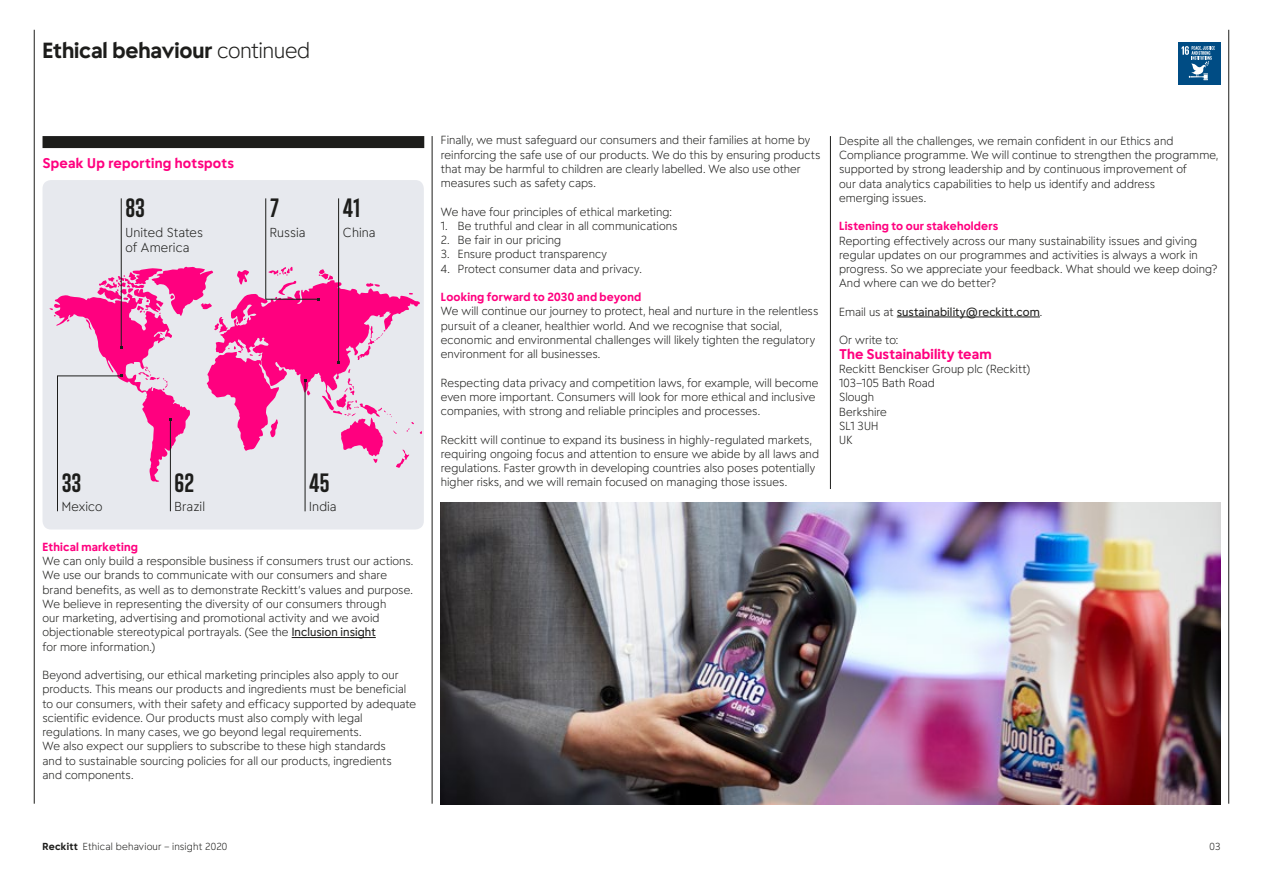
<style>
.page{position:relative;width:1263px;height:893px;background:#fff}
.page>*{position:absolute;margin:0;border:0;box-sizing:border-box;transform-origin:0 0}
.HighlightsFigure{font:27px "Energy Display";color:#1d1d1b}
.t1{font:700 21px "Energy";letter-spacing:-.01em;color:#1d1d1b}
.PullOutHeader1{font:700 13.5px "Energy";letter-spacing:.015em;color:#ff007f}
.AddressRecipient{font:700 13.5px "Energy";letter-spacing:.01em;color:#ff007f}
.HighlightsNumberText{font:300 12.45px/15.5px "Energy";letter-spacing:.005em;color:#1d1d1b}
.BodyText{font:300 11.25px/14.2px "Energy";color:#1d1d1b}
.BodyTextIndentLevel1{font:300 11.25px "Energy";color:#1d1d1b}
.SubheadLevel1{font:700 11.25px "Energy";letter-spacing:.015em;color:#ff007f}
.BodyText-2{font:11.25px "Energy";letter-spacing:.005em;color:#1d1d1b}
.t2{font:300 9.75px "Energy";letter-spacing:.015em;color:#1d1d1b}
.s1{font-weight:300}
.s2{font-weight:400}
.s3{font-weight:700}
</style>
<div class="page">
<div style="left:43px;top:180px;width:381px;height:349px;background:#e7e9ee;border-radius:9px"></div>
<div style="left:1178px;top:43px;width:42px;height:42px;background:#004c84"></div>
<svg style="left:1181px;top:46px;width:34px;height:34px"></svg>
<hr style="left:34px;top:30px;width:1px;height:774px;background:#1d1d1b">
<hr style="left:1228px;top:30px;width:1px;height:774px;background:#1d1d1b">
<hr style="left:830px;top:136px;width:1px;height:353px;background:#1d1d1b">
<hr style="left:432px;top:136px;width:1px;height:668px;background:#1d1d1b">
<img style="left:441px;top:502px;width:779px;height:302px">
<hr style="left:897px;top:317px;width:143px;height:1px;background:#1d1d1b">
<hr style="left:292px;top:637px;width:84px;height:1px;background:#1d1d1b">
<div style="left:43px;top:136px;width:381px;height:12px;background:#1d1d1b"></div>
<svg style="left:49px;top:198px;width:373px;height:314px"></svg>
<h2 class="t1" style="left:43px;top:36px;width:269px">Ethical behaviour <span class="s1">continued</span></h2>
<h3 class="PullOutHeader1" style="left:43px;top:154px;width:193px">Speak Up reporting hotspots</h3>
<p class="HighlightsFigure" style="left:125px;top:189px;width:21px">83</p>
<p class="HighlightsNumberText" style="left:125px;top:224px;width:79px">United States of America</p>
<p class="HighlightsFigure" style="left:270px;top:189px;width:11px">7</p>
<p class="HighlightsNumberText" style="left:270px;top:224px;width:37px">Russia</p>
<p class="HighlightsFigure" style="left:343px;top:189px;width:18px">41</p>
<p class="HighlightsNumberText" style="left:343px;top:224px;width:34px">China</p>
<p class="HighlightsFigure" style="left:62px;top:464px;width:21px">33</p>
<p class="HighlightsNumberText" style="left:62px;top:499px;width:42px">Mexico</p>
<p class="HighlightsFigure" style="left:175px;top:464px;width:21px">62</p>
<p class="HighlightsNumberText" style="left:175px;top:499px;width:32px">Brazil</p>
<p class="HighlightsFigure" style="left:309px;top:464px;width:22px">45</p>
<p class="HighlightsNumberText" style="left:309px;top:499px;width:29px">India</p>
<h3 class="SubheadLevel1" style="left:43px;top:539px;width:97px">Ethical marketing</h3>
<p class="BodyText" style="left:43px;top:554px;width:372px">We can only build a responsible business if consumers trust our actions.<br>We use our brands to communicate with our consumers and share brand benefits, as well as to demonstrate Reckitt’s values and purpose.<br>We believe in representing the diversity of our consumers through<br>our marketing, advertising and promotional activity and we avoid objectionable stereotypical portrayals. (See the <span class="s2">Inclusion insight<br></span>for more information.)</p>
<p class="BodyText" style="left:43px;top:668px;width:375px">Beyond advertising, our ethical marketing principles also apply to our products. This means our products and ingredients must be beneficial to our consumers, with their safety and efficacy supported by adequate scientific evidence. Our products must also comply with legal regulations. In many cases, we go beyond legal requirements.<br>We also expect our suppliers to subscribe to these high standards<br>and to sustainable sourcing policies for all our products, ingredients<br>and components.</p>
<p class="BodyText" style="left:441px;top:133px;width:381px">Finally, we must safeguard our consumers and their families at home by reinforcing the safe use of our products. We do this by ensuring products that may be harmful to children are clearly labelled. We also use other measures such as safety caps.</p>
<p class="BodyText" style="left:441px;top:204px;width:233px">We have four principles of ethical marketing:</p>
<p class="BodyTextIndentLevel1" style="left:441px;top:219px;width:238px">1. Be truthful and clear in all communications</p>
<p class="BodyTextIndentLevel1" style="left:441px;top:233px;width:122px">2. Be fair in our pricing</p>
<p class="BodyTextIndentLevel1" style="left:441px;top:247px;width:168px">3. Ensure product transparency</p>
<p class="BodyTextIndentLevel1" style="left:441px;top:261px;width:203px">4. Protect consumer data and privacy.</p>
<h3 class="SubheadLevel1" style="left:441px;top:290px;width:202px">Looking forward to 2030 and beyond</h3>
<p class="BodyText" style="left:441px;top:304px;width:379px">We will continue our journey to protect, heal and nurture in the relentless pursuit of a cleaner, healthier world. And we recognise that social, economic and environmental challenges will likely tighten the regulatory environment for all businesses.</p>
<p class="BodyText" style="left:441px;top:375px;width:379px">Respecting data privacy and competition laws, for example, will become even more important. Consumers will look for more ethical and inclusive companies, with strong and reliable principles and processes.</p>
<p class="BodyText" style="left:441px;top:432px;width:380px">Reckitt will continue to expand its business in highly-regulated markets, requiring ongoing focus and attention to ensure we abide by all laws and regulations. Faster growth in developing countries also poses potentially higher risks, and we will remain focused on managing those issues.</p>
<p class="BodyText" style="left:839px;top:133px;width:381px">Despite all the challenges, we remain confident in our Ethics and Compliance programme. We will continue to strengthen the programme, supported by strong leadership and by continuous improvement of<br>our data analytics capabilities to help us identify and address<br>emerging issues.</p>
<h3 class="SubheadLevel1" style="left:839px;top:219px;width:161px">Listening to our stakeholders</h3>
<p class="BodyText" style="left:839px;top:233px;width:380px">Reporting effectively across our many sustainability issues and giving regular updates on our programmes and activities is always a work in progress. So we appreciate your feedback. What should we keep doing?<br>And where can we do better?</p>
<p class="BodyText-2" style="left:839px;top:304px;width:205px"><span class="s1">Email us at</span> sustainability@reckitt.com<span class="s1">.</span></p>
<p class="BodyText" style="left:839px;top:333px;width:61px">Or write to:</p>
<p class="AddressRecipient" style="left:839px;top:345px;width:154px">The Sustainability team</p>
<p class="BodyText" style="left:839px;top:361px;width:193px">Reckitt Benckiser Group plc (Reckitt)</p>
<p class="BodyText" style="left:839px;top:376px;width:97px">103–105 Bath Road</p>
<p class="BodyText" style="left:839px;top:390px;width:37px">Slough</p>
<p class="BodyText" style="left:839px;top:404px;width:49px">Berkshire</p>
<p class="BodyText" style="left:839px;top:418px;width:41px">SL1 3UH</p>
<p class="BodyText" style="left:839px;top:433px;width:15px">UK</p>
<p class="t2" style="left:43px;top:841px;width:186px"><span class="s3">Reckitt</span> Ethical behaviour – insight 2020</p>
<p class="t2" style="left:1209px;top:841px;width:12px">03</p>
</div>
